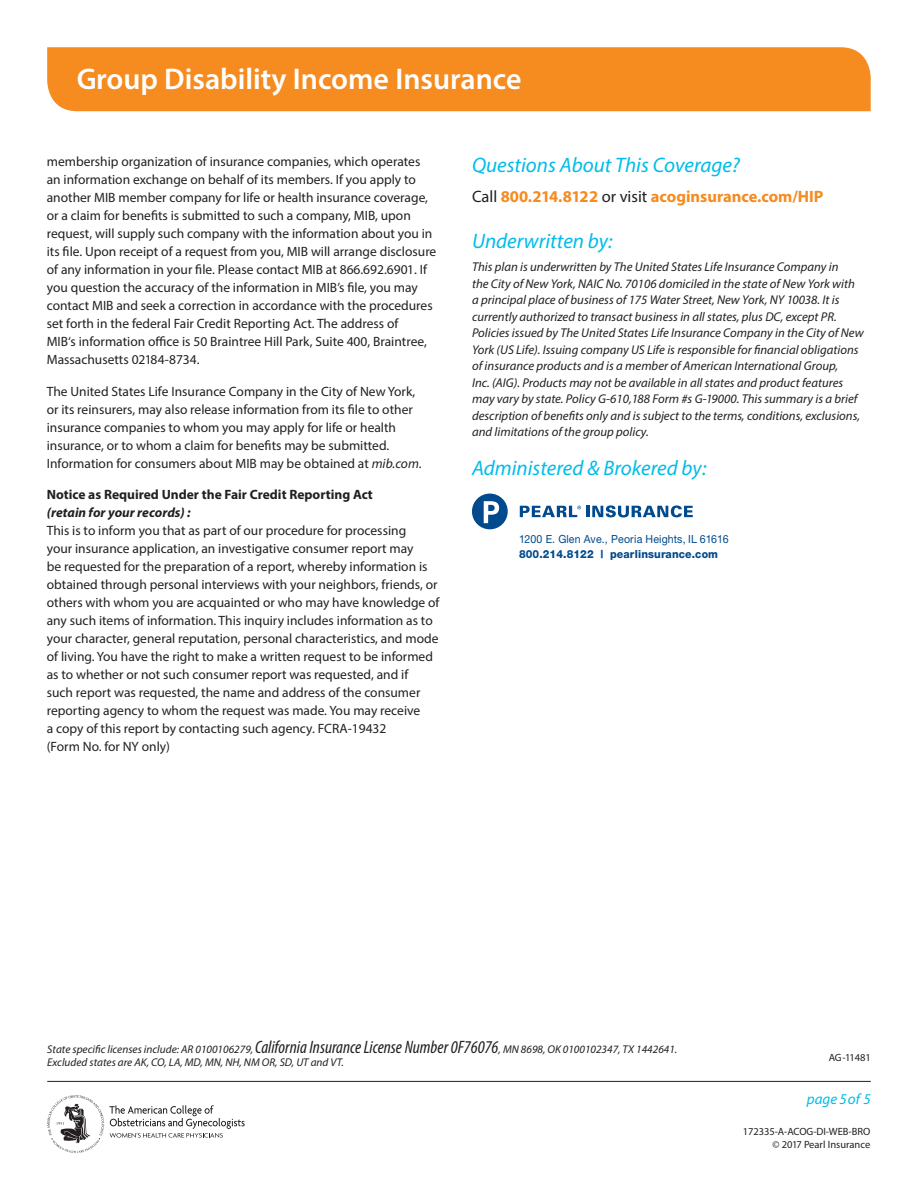
<style>
.page{position:relative;width:918px;height:1188px;background:#fff}
.page>*{position:absolute;margin:0;border:0;box-sizing:border-box;transform-origin:0 0}
.t1{font:600 30px "Myriad Pro";color:#fff}
.t2{font:italic 21px "Myriad Pro";color:#01bcea}
.t3{font:700 16.5px "Myriad Pro";color:#f68b1f}
.t4{font:italic 15px "Myriad Pro";color:#01bcea}
.t5{font:13.5px/18px "Myriad Pro";color:#231f20}
.t6{font:italic 12.75px/16.5px "Myriad Pro";color:#231f20}
.t7{font:italic 11.25px/13.5px "Myriad Pro";color:#231f20}
.Lists{font:11.1px "Helvetica Neue";letter-spacing:.01em;color:#004a8d;scale:.95 1}
.Lists-2{font:800 11.1px "Helvetica Neue";letter-spacing:.01em;color:#004a8d;scale:.95 1}
.t8{font:10.5px "Myriad Pro";letter-spacing:-.005em;color:#231f20}
.s1{font-style:italic}
.s2{font-weight:700}
.s3{font-weight:700;font-style:italic}
.s4{font-weight:400;color:#231f20}
.s5{font-stretch:condensed;font-size:18px}
</style>
<div class="page">
<svg style="left:47px;top:1095px;width:198px;height:58px"></svg>
<hr style="left:47px;top:1081px;width:824px;height:1px;background:#231f20">
<div style="left:47px;top:47px;width:824px;height:64px;background:#f68b1f"></div>
<svg style="left:472px;top:494px;width:36px;height:35px"></svg>
<svg style="left:520px;top:506px;width:61px;height:11px"></svg>
<hr style="left:586px;top:506px;width:4px;height:11px;background:#004a8d">
<svg style="left:592px;top:505px;width:101px;height:12px"></svg>
<h1 class="t1" style="left:76px;top:59px;width:447px">Group Disability Income Insurance</h1>
<p class="t5" style="left:47px;top:152px;width:391px">membership organization of insurance companies, which operates an information exchange on behalf of its members. If you apply to another MIB member company for life or health insurance coverage, or a claim for benefits is submitted to such a company, MIB, upon request, will supply such company with the information about you in its file. Upon receipt of a request from you, MIB will arrange disclosure of any information in your file. Please contact MIB at 866.692.6901. If you question the accuracy of the information in MIB’s file, you may contact MIB and seek a correction in accordance with the procedures set forth in the federal Fair Credit Reporting Act. The address of<br>MIB‘s information office is 50 Braintree Hill Park, Suite 400, Braintree, Massachusetts 02184-8734.</p>
<p class="t5" style="left:47px;top:382px;width:376px">The United States Life Insurance Company in the City of New York, or its reinsurers, may also release information from its file to other insurance companies to whom you may apply for life or health insurance, or to whom a claim for benefits may be submitted.<br>Information for consumers about MIB may be obtained at <span class="s1">mib.com</span>.</p>
<p class="t5" style="left:47px;top:485px;width:394px"><span class="s2">Notice as Required Under the Fair Credit Reporting Act<br></span><span class="s3">(retain for your records) :<br></span>This is to inform you that as part of our procedure for processing<br>your insurance application, an investigative consumer report may<br>be requested for the preparation of a report, whereby information is obtained through personal interviews with your neighbors, friends, or others with whom you are acquainted or who may have knowledge of any such items of information. This inquiry includes information as to your character, general reputation, personal characteristics, and mode of living. You have the right to make a written request to be informed as to whether or not such consumer report was requested, and if<br>such report was requested, the name and address of the consumer reporting agency to whom the request was made. You may receive<br>a copy of this report by contacting such agency. FCRA-19432<br>(Form No. for NY only)</p>
<p class="t2" style="left:472px;top:152px;width:269px">Questions About This Coverage?</p>
<p class="t3" style="left:472px;top:186px;width:353px"><span class="s4">Call</span> 800.214.8122 <span class="s4">or visit</span> acoginsurance.com/HIP</p>
<p class="t2" style="left:472px;top:228px;width:142px">Underwritten by:</p>
<p class="t6" style="left:472px;top:258px;width:393px">This plan is underwritten by The United States Life Insurance Company in<br>the City of New York, NAIC No. 70106 domiciled in the state of New York with a principal place of business of 175 Water Street, New York, NY 10038. It is currently authorized to transact business in all states, plus DC, except PR.<br>Policies issued by The United States Life Insurance Company in the City of New York (US Life). Issuing company US Life is responsible for financial obligations of insurance products and is a member of American International Group,<br>Inc. (AIG). Products may not be available in all states and product features may vary by state. Policy G-610,188 Form #s G-19000. This summary is a brief description of benefits only and is subject to the terms, conditions, exclusions, and limitations of the group policy.</p>
<p class="t2" style="left:472px;top:455px;width:236px">Administered &amp; Brokered by:</p>
<p class="Lists" style="left:519px;top:532px;width:222px">1200 E. Glen Ave., Peoria Heights, IL 61616</p>
<p class="Lists-2" style="left:519px;top:547px;width:211px">800.214.8122 | pearlinsurance.com</p>
<p class="t7" style="left:47px;top:1042px;width:632px">State specific licenses include: AR 0100106279, <span class="s5">California Insurance License Number 0F76076</span>, MN 8698, OK 0100102347, TX 1442641.<br>Excluded states are AK, CO, LA, MD, MN, NH, NM OR, SD, UT and VT.</p>
<p class="t8" style="left:829px;top:1051px;width:43px">AG-11481</p>
<p class="t4" style="left:807px;top:1089px;width:65px">page 5 of 5</p>
<p class="t8" style="left:743px;top:1125px;width:129px">172335-A-ACOG-DI-WEB-BRO</p>
<p class="t8" style="left:772px;top:1138px;width:99px">© 2017 Pearl Insurance</p>
</div>
